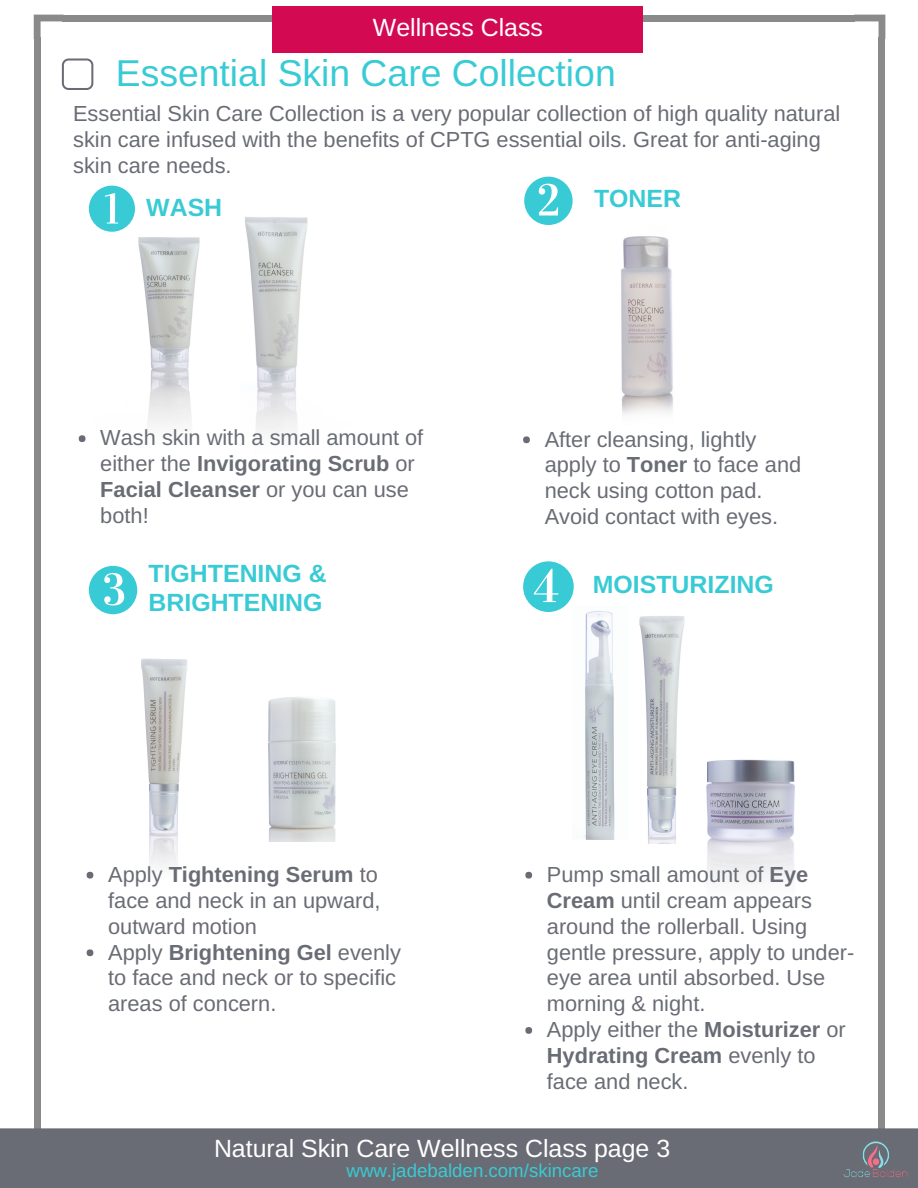
<style>
.page{position:relative;width:918px;height:1188px;background:#fff}
.page>*{position:absolute;margin:0;border:0;box-sizing:border-box;transform-origin:0 0}
.t1{font:37.35px "Arimo";color:#39cbd5}
.t2{font:24.9px "Arimo";color:#fff}
.t3{font:700 24.9px/29.2px "Arimo";color:#39cbd5}
.t4{font:21.75px/25.8px "Arimo";color:#696c74}
.t5{font:18.75px "Arimo";color:#39cbd5}
.s1{font-weight:700}
</style>
<div class="page">
<svg style="left:34px;top:15px;width:30px;height:23px"></svg>
<div style="left:34px;top:38px;width:7px;height:1114px;background:#8a8a8a"></div>
<div style="left:879px;top:38px;width:6px;height:1114px;background:#8a8a8a"></div>
<div style="left:62px;top:15px;width:793px;height:6px;background:#8a8a8a"></div>
<svg style="left:854px;top:15px;width:31px;height:24px"></svg>
<div style="left:272px;top:7px;width:370px;height:46px;background:#d30a51"></div>
<img style="left:245px;top:217px;width:63px;height:216px">
<img style="left:138px;top:237px;width:62px;height:187px">
<img style="left:621px;top:236px;width:52px;height:179px">
<img style="left:141px;top:658px;width:47px;height:208px">
<img style="left:706px;top:759px;width:89px;height:123px">
<img style="left:639px;top:616px;width:46px;height:228px">
<img style="left:268px;top:697px;width:68px;height:145px">
<img style="left:583px;top:611px;width:32px;height:228px">
<svg style="left:523px;top:561px;width:51px;height:51px"></svg>
<svg style="left:89px;top:186px;width:46px;height:46px"></svg>
<svg style="left:524px;top:177px;width:49px;height:48px"></svg>
<svg style="left:89px;top:566px;width:48px;height:48px"></svg>
<div style="left:79px;top:435px;width:7px;height:7px;background:#696c74;border-radius:50%"></div>
<div style="left:523px;top:436px;width:7px;height:7px;background:#696c74;border-radius:50%"></div>
<div style="left:87px;top:872px;width:6px;height:7px;background:#696c74;border-radius:50%"></div>
<div style="left:87px;top:949px;width:6px;height:7px;background:#696c74;border-radius:50%"></div>
<div style="left:525px;top:872px;width:7px;height:7px;background:#696c74;border-radius:50%"></div>
<div style="left:525px;top:1027px;width:7px;height:7px;background:#696c74;border-radius:50%"></div>
<div style="left:0;top:1128px;width:918px;height:60px;background:#696c74"></div>
<img style="left:843px;top:1135px;width:66px;height:43px">
<svg style="left:62px;top:58px;width:31px;height:32px"></svg>
<p class="t2" style="left:373px;top:13px;width:172px">Wellness Class</p>
<h1 class="t1" style="left:116px;top:52px;width:501px">Essential Skin Care Collection</h1>
<p class="t4" style="left:73px;top:101px;width:769px">Essential Skin Care Collection is a very popular collection of high quality natural skin care infused with the benefits of CPTG essential oils. Great for anti-aging skin care needs.</p>
<p class="t3" style="left:146px;top:193px;width:78px">WASH</p>
<p class="t3" style="left:594px;top:184px;width:89px">TONER</p>
<p class="t4" style="left:100px;top:425px;width:325px">Wash skin with a small amount of either the <span class="s1">Invigorating Scrub</span> or<br><span class="s1">Facial Cleanser</span> or you can use both!</p>
<p class="t4" style="left:545px;top:426px;width:258px">After cleansing, lightly apply to <span class="s1">Toner</span> to face and neck using cotton pad.<br>Avoid contact with eyes.</p>
<p class="t3" style="left:148px;top:559px;width:180px">TIGHTENING &amp;<br>BRIGHTENING</p>
<p class="t3" style="left:593px;top:570px;width:183px">MOISTURIZING</p>
<p class="t4" style="left:108px;top:861px;width:294px">Apply <span class="s1">Tightening Serum</span> to face and neck in an upward, outward motion<br>Apply <span class="s1">Brightening Gel</span> evenly to face and neck or to specific areas of concern.</p>
<p class="t4" style="left:547px;top:861px;width:309px">Pump small amount of <span class="s1">Eye<br>Cream</span> until cream appears around the rollerball. Using gentle pressure, apply to under&shy;eye area until absorbed. Use morning &amp; night.<br>Apply either the <span class="s1">Moisturizer</span> or<br><span class="s1">Hydrating Cream</span> evenly to face and neck.</p>
<p class="t2" style="left:214px;top:1134px;width:458px">Natural Skin Care Wellness Class page 3</p>
<p class="t5" style="left:347px;top:1160px;width:253px">www.jadebalden.com/skincare</p>
</div>
